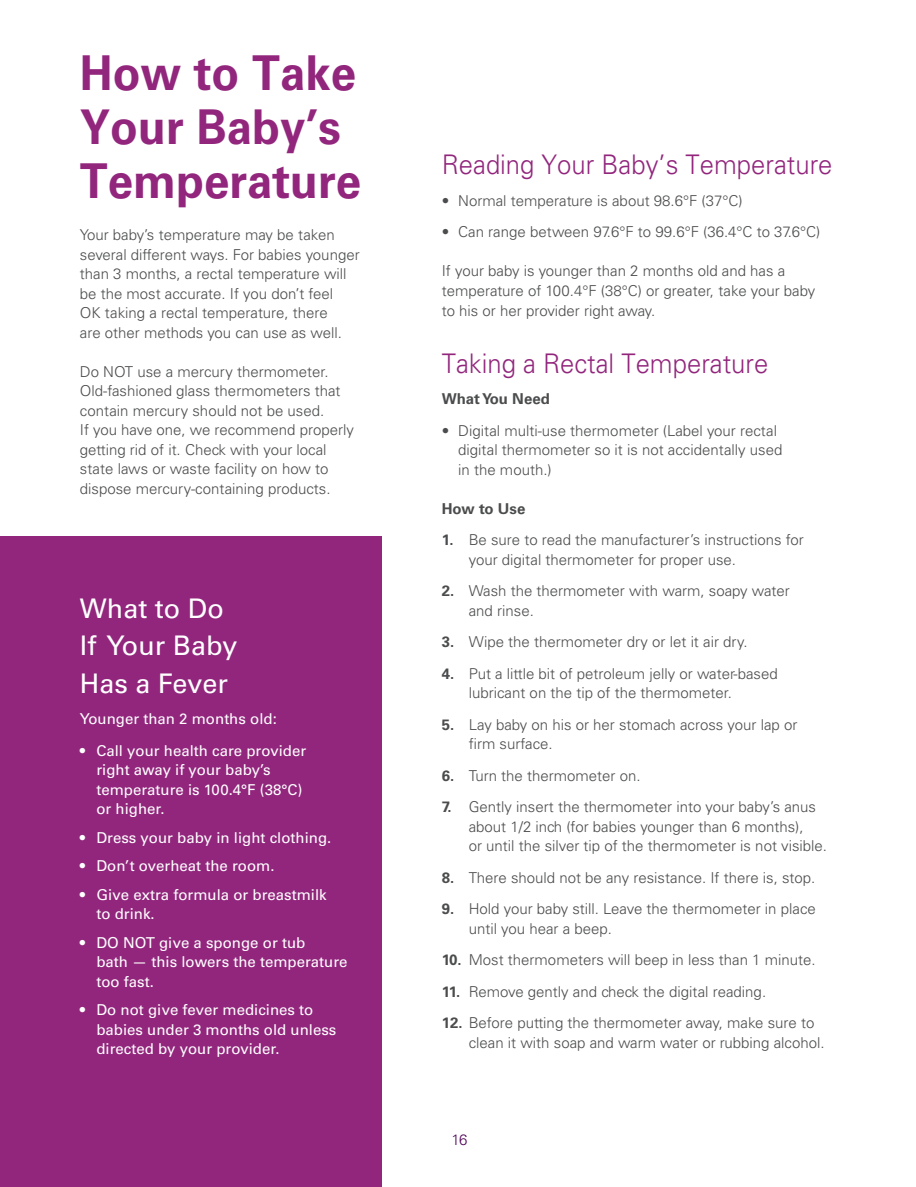
<style>
.page{position:relative;width:916px;height:1187px;background:#fff}
.page>*{position:absolute;margin:0;border:0;box-sizing:border-box;transform-origin:0 0}
.t1{font:700 48px/54px "Univers LT Std";color:#92267d;scale:.95 1}
.t2{font:300 27px "Univers LT Std";color:#92267d;scale:.95 1}
.t3{font:27px "Univers LT Std";color:#fff}
.t4{font:300 15px/19.5px "Univers LT Std";color:#4b4c4d}
.t5{font:15px/19.5px "Univers LT Std";color:#fff}
.t6{font:700 15px "Univers LT Std";color:#4b4c4d}
.t7{font:300 15px "Univers LT Std";color:#53085b}
.s1{font-weight:700}
</style>
<div class="page">
<div style="left:0;top:537px;width:381px;height:650px;background:#92267d"></div>
<p class="t1" style="left:80px;top:46px;width:298px">How to Take<br>Your Baby’s<br>Temperature</p>
<p class="t4" style="left:80px;top:225px;width:281px">Your baby’s temperature may be taken several different ways. For babies younger than 3 months, a rectal temperature will be the most accurate. If you don’t feel<br>OK taking a rectal temperature, there<br>are other methods you can use as well.</p>
<p class="t4" style="left:80px;top:361px;width:275px">Do NOT use a mercury thermometer.<br>Old-fashioned glass thermometers that contain mercury should not be used.<br>If you have one, we recommend properly getting rid of it. Check with your local state laws or waste facility on how to dispose mercury-containing products.</p>
<p class="t3" style="left:80px;top:592px;width:145px">What to Do</p>
<p class="t3" style="left:80px;top:629px;width:159px">If Your Baby</p>
<p class="t3" style="left:80px;top:667px;width:150px">Has a Fever</p>
<p class="t5" style="left:80px;top:709px;width:198px">Younger than 2 months old:</p>
<p class="t5" style="left:96px;top:741px;width:211px;text-indent:-16px">• Call your health care provider right away if your baby’s temperature is 100.4°F (38°C) or higher.</p>
<p class="t5" style="left:80px;top:828px;width:253px">• Dress your baby in light clothing.</p>
<p class="t5" style="left:80px;top:856px;width:196px">• Don’t overheat the room.</p>
<p class="t5" style="left:96px;top:885px;width:232px;text-indent:-16px">• Give extra formula or breastmilk to drink.</p>
<p class="t5" style="left:96px;top:933px;width:253px;text-indent:-16px">• DO NOT give a sponge or tub<br>bath — this lowers the temperature too fast.</p>
<p class="t5" style="left:96px;top:1000px;width:242px;text-indent:-16px">• Do not give fever medicines to babies under 3 months old unless directed by your provider.</p>
<p class="t2" style="left:442px;top:149px;width:413px">Reading Your Baby’s Temperature</p>
<p class="t4" style="left:442px;top:191px;width:302px">• Normal temperature is about 98.6°F (37°C)</p>
<p class="t4" style="left:442px;top:222px;width:380px">• Can range between 97.6°F to 99.6°F (36.4°C to 37.6°C)</p>
<p class="t4" style="left:442px;top:261px;width:375px">If your baby is younger than 2 months old and has a temperature of 100.4°F (38°C) or greater, take your baby to his or her provider right away.</p>
<p class="t2" style="left:442px;top:347px;width:345px">Taking a Rectal Temperature</p>
<p class="t6" style="left:442px;top:390px;width:110px">What You Need</p>
<p class="t4" style="left:458px;top:420px;width:325px;text-indent:-16px">• Digital multi-use thermometer (Label your rectal digital thermometer so it is not accidentally used in the mouth.)</p>
<p class="t6" style="left:442px;top:499px;width:85px">How to Use</p>
<p class="t4" style="left:442px;top:530px;width:363px"><span class="s1">1.</span> Be sure to read the manufacturer’s instructions for</p>
<p class="t4" style="left:469px;top:549px;width:269px">your digital thermometer for proper use.</p>
<p class="t4" style="left:469px;top:581px;width:323px;text-indent:-27px"><span class="s1">2.</span> Wash the thermometer with warm, soapy water and rinse.</p>
<p class="t4" style="left:442px;top:632px;width:307px"><span class="s1">3.</span> Wipe the thermometer dry or let it air dry.</p>
<p class="t4" style="left:469px;top:663px;width:310px;text-indent:-27px"><span class="s1">4.</span> Put a little bit of petroleum jelly or water-based lubricant on the tip of the thermometer.</p>
<p class="t4" style="left:469px;top:714px;width:330px;text-indent:-27px"><span class="s1">5.</span> Lay baby on his or her stomach across your lap or firm surface.</p>
<p class="t4" style="left:442px;top:765px;width:200px"><span class="s1">6.</span> Turn the thermometer on.</p>
<p class="t4" style="left:469px;top:797px;width:360px;text-indent:-27px"><span class="s1">7.</span> Gently insert the thermometer into your baby’s anus about 1/2 inch (for babies younger than 6 months),<br>or until the silver tip of the thermometer is not visible.</p>
<p class="t4" style="left:442px;top:867px;width:375px"><span class="s1">8.</span> There should not be any resistance. If there is, stop.</p>
<p class="t4" style="left:469px;top:899px;width:348px;text-indent:-27px"><span class="s1">9.</span> Hold your baby still. Leave the thermometer in place until you hear a beep.</p>
<p class="t4" style="left:442px;top:950px;width:375px"><span class="s1">10.</span> Most thermometers will beep in less than 1 minute.</p>
<p class="t4" style="left:442px;top:981px;width:326px"><span class="s1">11.</span> Remove gently and check the digital reading.</p>
<p class="t4" style="left:469px;top:1013px;width:357px;text-indent:-27px"><span class="s1">12.</span> Before putting the thermometer away, make sure to clean it with soap and warm water or rubbing alcohol.</p>
<p class="t7" style="left:451px;top:1130px;width:17px">16</p>
</div>
